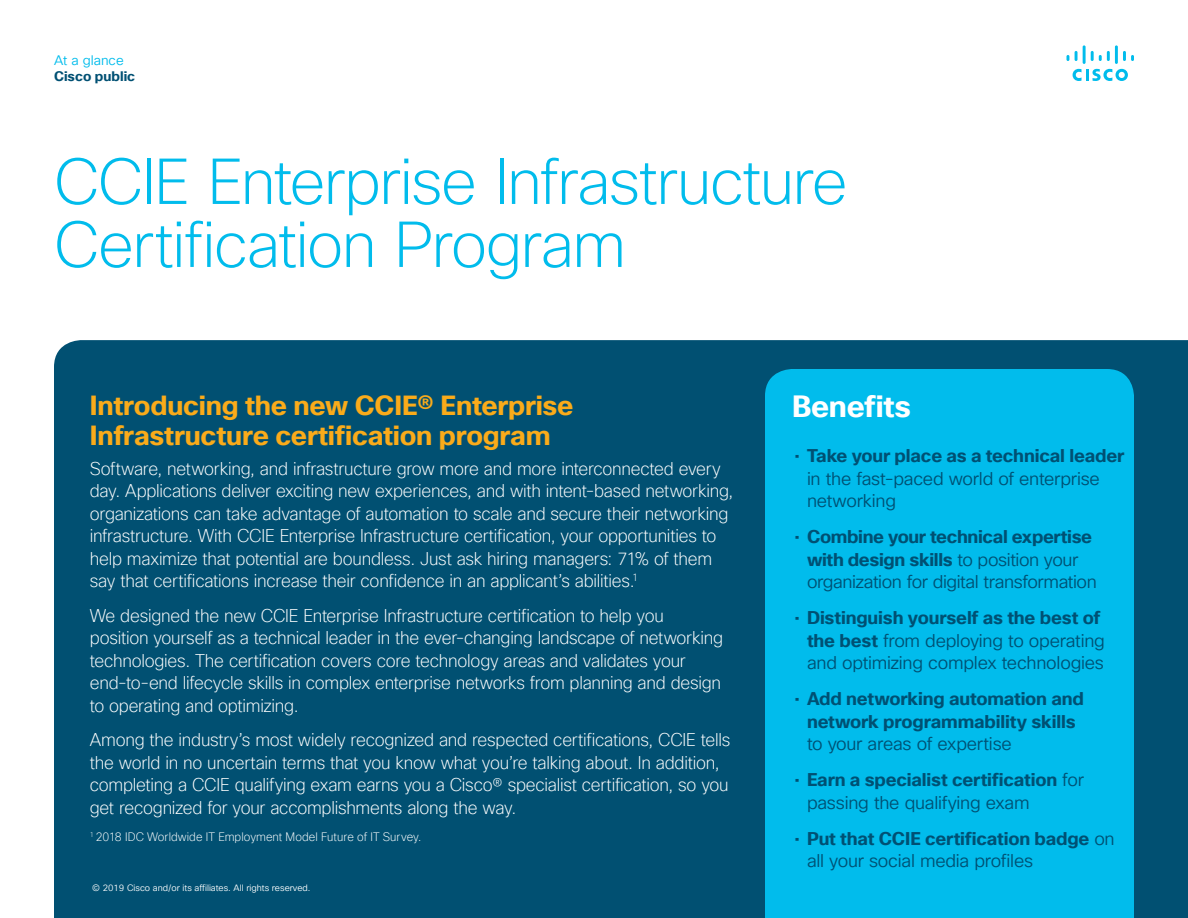
<style>
.page{position:relative;width:1188px;height:918px;background:#fff}
.page>*{position:absolute;margin:0;border:0;box-sizing:border-box;transform-origin:0 0}
.Title_Headline{font:200 63px/63px "Cisco Sans TT";letter-spacing:-.025em;color:#01bcec}
.Sidebar_Heading_Whit{font:700 30px "Cisco Sans TT";letter-spacing:-.01em;color:#fff}
.Subhead2_Orange{font:700 27px/30px "Cisco Sans TT";letter-spacing:-.01em;color:#faab1a}
.Intro{font:200 18px/22.5px "Cisco Sans TT";letter-spacing:-.015em;color:#fff;scale:.96 1}
.t1{font:18px/22.5px "Cisco Sans TT Light";letter-spacing:-.015em;color:#005073}
.t2{font:700 18px/22.5px "Cisco Sans TT";letter-spacing:-.01em;color:#005073}
.t3{font:700 13.5px "Cisco Sans TT";color:#005073}
.t4{font:13.5px "Cisco Sans TT Light";color:#01bcec}
.Intro-2{font:200 12px "Cisco Sans TT";letter-spacing:.005em;color:#fff;scale:.96 1}
.Footer_white{font:9px "Cisco Sans TT Light";color:#fff}
.s1{font-family:"Cisco Sans TT"}
.s2{font-family:"Cisco Sans TT";font-weight:700}
.s3{font-weight:400}
.s4{font-family:"Cisco Sans TT Light";font-weight:400}
</style>
<div class="page">
<svg style="left:1073px;top:69px;width:55px;height:12px"></svg>
<svg style="left:1067px;top:55px;width:2px;height:6px"></svg>
<svg style="left:1075px;top:51px;width:3px;height:10px"></svg>
<hr style="left:1083px;top:45px;width:3px;height:19px;background:#01bcec">
<svg style="left:1091px;top:51px;width:19px;height:10px"></svg>
<hr style="left:1115px;top:45px;width:3px;height:19px;background:#01bcec">
<svg style="left:1123px;top:51px;width:11px;height:10px"></svg>
<div style="left:54px;top:340px;width:1134px;height:578px;background:#015072"></div>
<div style="left:765px;top:369px;width:369px;height:549px;background:#01bcec"></div>
<p class="t4" style="left:54px;top:51px;width:71px">At a glance</p>
<p class="t3" style="left:54px;top:67px;width:83px">Cisco public</p>
<p class="Title_Headline" style="left:54px;top:152px;width:795px">CCIE Enterprise Infrastructure<br>Certification Program</p>
<p class="Subhead2_Orange" style="left:90px;top:391px;width:485px">Introducing the new CCIE® Enterprise<br>Infrastructure certification program</p>
<p class="Intro" style="left:90px;top:458px;width:672px">Software, networking, and infrastructure grow more and more interconnected every day. Applications deliver exciting new experiences, and with intent-based networking, organizations can take advantage of automation to scale and secure their networking infrastructure. With CCIE Enterprise Infrastructure certification, your opportunities to help maximize that potential are boundless. Just ask hiring managers: 71% of them say that certifications increase their confidence in an applicant’s abilities.<sup>1</sup></p>
<p class="Intro" style="left:90px;top:605px;width:661px">We designed the new CCIE Enterprise Infrastructure certification to help you position yourself as a technical leader in the ever-changing landscape of networking technologies. The certification covers core technology areas and validates your end-to-end lifecycle skills in complex enterprise networks from planning and design to operating and optimizing.</p>
<p class="Intro" style="left:90px;top:729px;width:669px">Among the industry’s most widely recognized and respected certifications, CCIE tells the world in no uncertain terms that you know what you’re talking about. In addition, completing a CCIE qualifying exam earns you a Cisco® specialist certification, so you get recognized for your accomplishments along the way.</p>
<p class="Intro-2" style="left:90px;top:829px;width:347px"><sup>1</sup> 2018 IDC Worldwide IT Employment Model Future of IT Survey.</p>
<p class="Footer_white" style="left:92px;top:882px;width:220px">© 2019 Cisco and/or its affiliates. All rights reserved.</p>
<p class="Sidebar_Heading_Whit" style="left:792px;top:387px;width:121px">Benefits</p>
<p class="t1" style="left:807px;top:445px;width:319px;text-indent:-13px"><span class="s1">•</span> <span class="s2">Take your place as a technical leader </span>in the fast-paced world of enterprise networking</p>
<p class="t1" style="left:807px;top:526px;width:291px;text-indent:-13px"><span class="s1">•</span> <span class="s2">Combine your technical expertise with design skills</span> to position your organization for digital transformation</p>
<p class="t1" style="left:807px;top:607px;width:299px;text-indent:-13px"><span class="s1">•</span> <span class="s2">Distinguish yourself as the best of the best</span> from deploying to operating and optimizing complex technologies</p>
<p class="t2" style="left:807px;top:688px;width:278px;text-indent:-13px"><span class="s3">•</span> Add networking automation and network programmability skills <span class="s4">to your areas of expertise</span></p>
<p class="t2" style="left:807px;top:769px;width:278px;text-indent:-13px"><span class="s3">•</span> Earn a specialist certification <span class="s4">for passing the qualifying exam</span></p>
<p class="t2" style="left:807px;top:828px;width:309px;text-indent:-13px"><span class="s3">•</span> Put that CCIE certification badge <span class="s4">on all your social media profiles</span></p>
</div>
